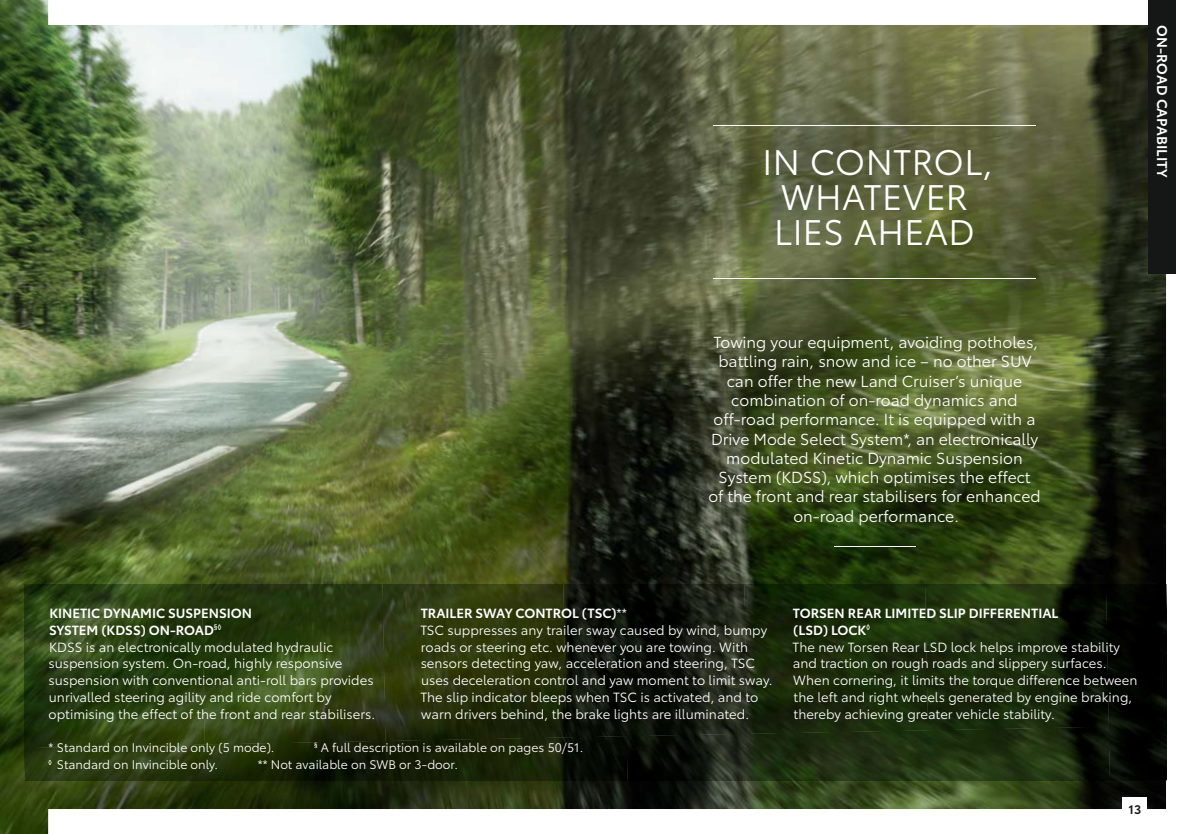
<style>
.page{position:relative;width:1191px;height:834px;background:#fff}
.page>*{position:absolute;margin:0;border:0;box-sizing:border-box;transform-origin:0 0}
.t1{font:35px/35px "Toyota Type";letter-spacing:.01em;color:#fff;text-align:center}
.t2{font:15.75px/19.2px "Toyota Type";color:#fff;text-align:center}
.t3{font:600 14px "Toyota Type";letter-spacing:.01em;color:#fff}
.t4{font:13.12px/16.8px "Toyota Type";color:#fff}
.t5{font:12.25px "Toyota Type";color:#fff}
.t6{font:600 12.25px "Toyota Type";color:#151616}
.s1{font-weight:600}
</style>
<div class="page">
<img style="left:0;top:0;width:1166px;height:833px">
<img style="left:25px;top:584px;width:176px;height:151px">
<img style="left:201px;top:584px;width:181px;height:151px">
<img style="left:382px;top:584px;width:181px;height:151px">
<img style="left:563px;top:584px;width:181px;height:151px">
<img style="left:744px;top:584px;width:180px;height:142px">
<img style="left:924px;top:584px;width:181px;height:142px">
<img style="left:1105px;top:584px;width:61px;height:195px">
<img style="left:25px;top:735px;width:601px;height:44px">
<img style="left:626px;top:726px;width:484px;height:53px">
<div style="left:1148px;top:0;width:28px;height:273px;background:#151616"></div>
<hr style="left:713px;top:125px;width:323px;height:1px;background:#fff">
<hr style="left:713px;top:277px;width:323px;height:1px;background:#fff">
<hr style="left:833px;top:546px;width:82px;height:1px;background:#fff">
<div style="left:1122px;top:796px;width:25px;height:37px;background:#fff"></div>
<h1 class="t1" style="left:762px;top:148px;width:232px">IN CONTROL,<br>WHATEVER<br>LIES AHEAD</h1>
<p class="t3" style="left:1167px;top:25px;width:154px;rotate:90deg">ON-ROAD CAPABILITY</p>
<p class="t2" style="left:708px;top:334px;width:334px">Towing your equipment, avoiding potholes, battling rain, snow and ice – no other SUV can offer the new Land Cruiser’s unique combination of on-road dynamics and off-road performance. It is equipped with a Drive Mode Select System*, an electronically modulated Kinetic Dynamic Suspension System (KDSS), which optimises the effect<br>of the front and rear stabilisers for enhanced on-road performance.</p>
<p class="t4" style="left:48px;top:606px;width:328px"><span class="s1">KINETIC DYNAMIC SUSPENSION<br>SYSTEM (KDSS) ON-ROAD</span><sup>§</sup><sup>◊<br></sup>KDSS is an electronically modulated hydraulic suspension system. On-road, highly responsive suspension with conventional anti-roll bars provides unrivalled steering agility and ride comfort by optimising the effect of the front and rear stabilisers.</p>
<p class="t4" style="left:420px;top:606px;width:354px"><span class="s1">TRAILER SWAY CONTROL (TSC)</span>**<br>TSC suppresses any trailer sway caused by wind, bumpy roads or steering etc. whenever you are towing. With sensors detecting yaw, acceleration and steering, TSC uses deceleration control and yaw moment to limit sway.<br>The slip indicator bleeps when TSC is activated, and to warn drivers behind, the brake lights are illuminated.</p>
<p class="t4" style="left:792px;top:606px;width:346px"><span class="s1">TORSEN REAR LIMITED SLIP DIFFERENTIAL<br>(LSD) LOCK</span><sup>◊<br></sup>The new Torsen Rear LSD lock helps improve stability and traction on rough roads and slippery surfaces.<br>When cornering, it limits the torque difference between the left and right wheels generated by engine braking, thereby achieving greater vehicle stability.</p>
<p class="t5" style="left:48px;top:742px;width:228px">* Standard on Invincible only (5 mode).</p>
<p class="t5" style="left:314px;top:742px;width:271px"><sup>§</sup> A full description is available on pages 50/51.</p>
<p class="t5" style="left:48px;top:759px;width:171px"><sup>◊</sup> Standard on Invincible only.</p>
<p class="t5" style="left:258px;top:759px;width:201px">** Not available on SWB or 3-door.</p>
<p class="t6" style="left:1128px;top:804px;width:14px">13</p>
</div>
